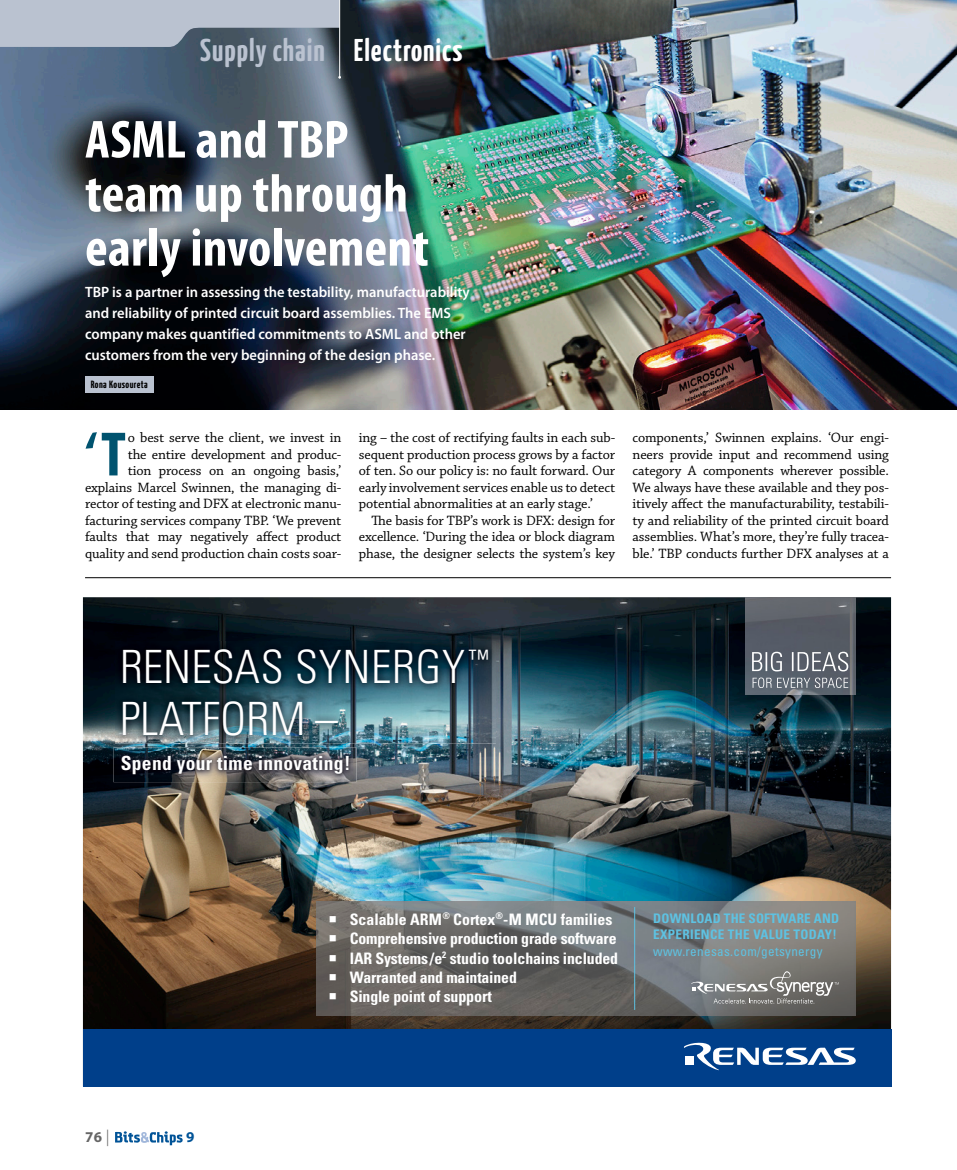
<style>
.page{position:relative;width:957px;height:1170px;background:#fff}
.page>*{position:absolute;margin:0;border:0;box-sizing:border-box;transform-origin:0 0}
.Body_Initiaal{font:700 condensed 63.15px "Myriad Pro";color:#00536f}
.INT_kop{font:700 condensed 54px/54px "Myriad Pro";letter-spacing:.005em;color:#fff}
.t1{font:300 condensed 45.9px/51.8px "Univers LT";letter-spacing:.01em;color:#fff}
.COLUMN_KOP{font:700 31.5px "Yanone Kaffeesatz";letter-spacing:.03em;color:#bac2d0}
.COLUMN_KOP-2{font:700 31.5px "Yanone Kaffeesatz";letter-spacing:.03em;color:#fff}
.t2{font:700 condensed 19.5px "Univers LT";letter-spacing:.015em;color:#fff}
.t3{font:700 condensed 15.75px "Univers LT";letter-spacing:-.01em;color:#fff}
.HWS__Body{font:600 15px/21px "Myriad Pro";color:#fff}
.HWS__Auteur{font:700 15px "Myriad Pro";color:#666}
.HWS__Auteur-2{font:700 15px "Myriad Pro";color:#005397}
.Body_Initiaal-2{font:14.25px/16.5px "Chaparral Pro";letter-spacing:-.01em;color:#000;text-align:right}
.Body{font:14.25px/16.5px "Chaparral Pro";letter-spacing:-.01em;color:#000;text-align:justify}
.t4{font:700 condensed 13.2px/15.8px "Univers LT";letter-spacing:.01em;color:#5ec2e2}
.t5{font:condensed 13.2px "Univers LT";letter-spacing:.025em;color:#5ec2e2}
.HWS__Auteur-3{font:700 10.5px "Yanone Kaffeesatz";letter-spacing:.04em;color:#000}
.s1{font-weight:400;font-stretch:condensed;font-size:16.5px}
.s2{font-size:16.2px}
</style>
<div class="page">
<svg style="left:115px;top:1131px;width:68px;height:14px"></svg>
<img style="left:0;top:0;width:957px;height:409px">
<svg style="left:0;top:0;width:339px;height:47px;background:#a6b0be"></svg>
<hr style="left:339px;top:0;width:1px;height:76px;background:#fff">
<div style="left:85px;top:376px;width:69px;height:17px;background:#bac2d0"></div>
<img style="left:83px;top:597px;width:808px;height:432px">
<div style="left:83px;top:1029px;width:808px;height:57px;background:#003f8a"></div>
<svg style="left:684px;top:1042px;width:172px;height:28px"></svg>
<img style="left:115px;top:641px;width:380px;height:101px">
<img style="left:113px;top:747px;width:243px;height:35px">
<img style="left:118px;top:752px;width:234px;height:25px">
<img style="left:317px;top:901px;width:538px;height:114px">
<svg style="left:691px;top:971px;width:147px;height:32px;background:#878886"></svg>
<hr style="left:634px;top:907px;width:1px;height:102px;background:#5ec2e2">
<img style="left:745px;top:597px;width:110px;height:97px">
<svg style="left:752px;top:651px;width:96px;height:20px;background:#81868e"></svg>
<svg style="left:752px;top:677px;width:96px;height:11px"></svg>
<hr style="left:85px;top:577px;width:806px;height:1px;background:#000">
<p class="COLUMN_KOP" style="left:200px;top:31px;width:126px">Supply chain</p>
<p class="COLUMN_KOP-2" style="left:354px;top:31px;width:110px">Electronics</p>
<p class="INT_kop" style="left:85px;top:111px;width:265px">ASML and TBP</p>
<p class="INT_kop" style="left:85px;top:165px;width:345px">team up through early involvement</p>
<p class="HWS__Body" style="left:85px;top:282px;width:386px">TBP is a partner in assessing the testability, manufacturability and reliability of printed circuit board assemblies. The EMS company makes quantified commitments to ASML and other customers from the very beginning of the design phase.</p>
<p class="HWS__Auteur-3" style="left:91px;top:377px;width:58px">Rona Kousoureta</p>
<p class="Body_Initiaal" style="left:85px;top:415px;width:42px">‘T</p>
<p class="Body_Initiaal-2" style="left:85px;top:430px;width:258px">o best serve the client, we invest in<br>the entire development and produc-<br>tion process on an ongoing basis,’ explains Marcel Swinnen, the managing di&shy;rector of testing and DFX at electronic manu&shy;facturing services company TBP. ‘We prevent faults that may negatively affect product quality and send production chain costs soar-</p>
<p class="Body_Initiaal-2" style="left:359px;top:430px;width:258px;text-align:justify">ing – the cost of rectifying faults in each sub&shy;sequent production process grows by a factor of ten. So our policy is: no fault forward. Our early involvement services enable us to detect potential abnormalities at an early stage.’</p>
<p class="Body" style="left:359px;top:512px;width:258px;text-indent:13px">The basis for TBP’s work is DFX: design for excellence. ‘During the idea or block diagram phase, the designer selects the system’s key</p>
<p class="Body" style="left:632px;top:430px;width:258px">components,’ Swinnen explains. ‘Our engi&shy;neers provide input and recommend using category A components wherever possible.<br>We always have these available and they pos&shy;itively affect the manufacturability, testabili&shy;ty and reliability of the printed circuit board assemblies. What’s more, they’re fully tracea&shy;ble.’ TBP conducts further DFX analyses at a</p>
<p class="t1" style="left:120px;top:641px;width:371px">RENESAS SYNERGY <sup>™<br></sup>PLATFORM –</p>
<p class="t2" style="left:121px;top:751px;width:231px">Spend your time innovating!</p>
<p class="HWS__Auteur" style="left:85px;top:1128px;width:25px">76 <span class="s1">|</span></p>
<p class="HWS__Auteur-2" style="left:186px;top:1128px;width:10px">9</p>
<p class="t3" style="left:328px;top:909px;width:285px">○ Scalable ARM <sup>®</sup> Cortex<sup>®</sup>- M MCU families</p>
<p class="t3" style="left:328px;top:928px;width:289px">○ Comprehensive production grade software</p>
<p class="t3" style="left:328px;top:948px;width:291px">○ IAR Systems / e<sup>2</sup> studio toolchains included</p>
<p class="t3" style="left:328px;top:967px;width:190px">○ Warranted and maintained</p>
<p class="t3" style="left:328px;top:987px;width:165px">○ Single point of su<span class="s2">pport</span></p>
<p class="t4" style="left:653px;top:910px;width:187px">DOWNLOAD THE SOFTWARE AND<br>EXPERIENCE THE VALUE TODAY!</p>
<p class="t5" style="left:653px;top:942px;width:171px">www.renesas.com/getsynergy</p>
</div>
